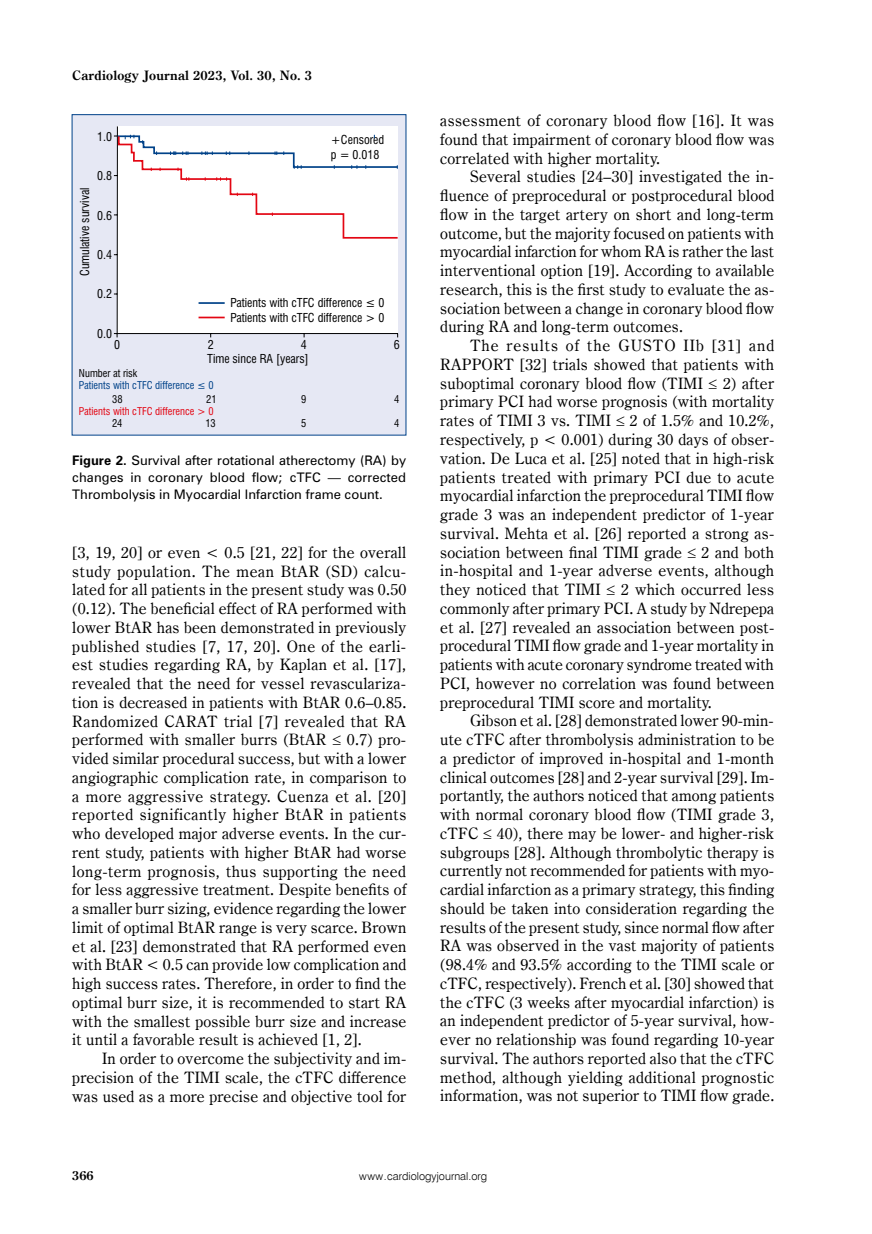
<style>
.page{position:relative;width:872px;height:1234px;background:#fff}
.page>*{position:absolute;margin:0;border:0;box-sizing:border-box;transform-origin:0 0}
.t1{font:15.75px/18.8px "Century Oldst EU";letter-spacing:.015em;color:#000;text-align:justify}
.t2{font:700 13.05px "Century Oldst EU";letter-spacing:.015em;color:#000}
.t3{font:700 12.75px "Century Oldst EU";color:#000}
.t4{font:12px/17.2px "Zurich PL";color:#000;text-align:justify}
.t5{font:12px/15.1px "Swis 721 Cn EU";color:#000}
.t6{font:10.95px "Swis 721 Lt EU";color:#000}
.t7{font:10.5px "Swis 721 Cn EU";color:#e30613}
.t8{font:10.5px "Swis 721 Cn EU";color:#004289}
.t9{font:10.5px "Swis 721 Cn EU";color:#000}
.s1{font-weight:700}
</style>
<div class="page">
<div style="left:72px;top:115px;width:334px;height:320px;background:#e6e8f4"></div>
<svg style="left:113px;top:126px;width:285px;height:212px;background:#fafafa"></svg>
<hr style="left:198px;top:302px;width:27px;height:2px;background:#004289">
<hr style="left:198px;top:316px;width:27px;height:2px;background:#e30613">
<svg style="left:116px;top:134px;width:282px;height:105px;background:#f8f4f6"></svg>
<svg style="left:367px;top:299px;width:7px;height:7px"></svg>
<p class="t2" style="left:72px;top:67px;width:241px">Cardiology Journal 2023, Vol. 30, No. 3</p>
<p class="t5" style="left:97px;top:129px;width:16px">1.0</p>
<p class="t5" style="left:77px;top:276px;width:90px;rotate:-90deg">Cumulative survival</p>
<p class="t5" style="left:97px;top:168px;width:16px">0.8</p>
<p class="t5" style="left:97px;top:207px;width:16px">0.6</p>
<p class="t5" style="left:97px;top:247px;width:16px">0.4</p>
<p class="t5" style="left:331px;top:133px;width:55px;line-height:14.4px">+Censored p = 0.018</p>
<p class="t5" style="left:97px;top:286px;width:16px">0.2</p>
<p class="t5" style="left:97px;top:326px;width:16px">0.0</p>
<p class="t5" style="left:114px;top:337px;width:7px">0</p>
<p class="t5" style="left:230px;top:294px;width:133px">Patients with cTFC difference</p>
<p class="t5" style="left:230px;top:294px;width:155px;text-align:right">0<br>Patients with cTFC difference &gt; 0</p>
<p class="t5" style="left:207px;top:338px;width:103px;line-height:13.8px">2<br>Time since RA [years]</p>
<p class="t5" style="left:301px;top:337px;width:7px">4</p>
<p class="t5" style="left:394px;top:337px;width:7px">6</p>
<p class="t9" style="left:79px;top:366px;width:60px">Number at risk</p>
<p class="t8" style="left:79px;top:378px;width:117px">Patients with cTFC difference</p>
<p class="t8" style="left:208px;top:378px;width:7px">0</p>
<p class="t7" style="left:79px;top:404px;width:136px">Patients with cTFC difference &gt; 0</p>
<p class="t9" style="left:112px;top:391px;width:12px">38</p>
<p class="t9" style="left:206px;top:391px;width:12px">21</p>
<p class="t9" style="left:301px;top:391px;width:7px">9</p>
<p class="t9" style="left:394px;top:391px;width:7px">4</p>
<p class="t9" style="left:112px;top:416px;width:12px">24</p>
<p class="t9" style="left:205px;top:416px;width:12px">13</p>
<p class="t9" style="left:301px;top:416px;width:7px">5</p>
<p class="t9" style="left:394px;top:416px;width:7px">4</p>
<p class="t4" style="left:72px;top:451px;width:335px"><span class="s1">Figure 2.</span> Survival after rotational atherectomy (RA) by changes in coronary blood flow; cTFC — corrected Thrombolysis in Myocardial Infarction frame count.</p>
<p class="t1" style="left:72px;top:543px;width:335px">[3, 19, 20] or even &lt; 0.5 [21, 22] for the overall study population. The mean BtAR (SD) calcu&shy;lated for all patients in the present study was 0.50 (0.12). The beneficial effect of RA performed with lower BtAR has been demonstrated in previously published studies [7, 17, 20]. One of the earli&shy;est studies regarding RA, by Kaplan et al. [17], revealed that the need for vessel revasculariza&shy;tion is decreased in patients with BtAR 0.6–0.85.<br>Randomized CARAT trial [7] revealed that RA performed with smaller burrs (BtAR ≤ 0.7) pro&shy;vided similar procedural success, but with a lower angiographic complication rate, in comparison to a more aggressive strategy. Cuenza et al. [20] reported significantly higher BtAR in patients who developed major adverse events. In the cur&shy;rent study, patients with higher BtAR had worse long-term prognosis, thus supporting the need for less aggressive treatment. Despite benefits of a smaller burr sizing, evidence regarding the lower limit of optimal BtAR range is very scarce. Brown et al. [23] demonstrated that RA performed even with BtAR &lt; 0.5 can provide low complication and high success rates. Therefore, in order to find the optimal burr size, it is recommended to start RA with the smallest possible burr size and increase it until a favorable result is achieved [1, 2].</p>
<p class="t1" style="left:72px;top:1049px;width:335px;text-indent:30px">In order to overcome the subjectivity and im&shy;precision of the TIMI scale, the cTFC difference was used as a more precise and objective tool for</p>
<p class="t1" style="left:440px;top:111px;width:335px">assessment of coronary blood flow [16]. It was found that impairment of coronary blood flow was correlated with higher mortality.</p>
<p class="t1" style="left:440px;top:168px;width:335px;text-indent:30px">Several studies [24–30] investigated the in&shy;fluence of preprocedural or postprocedural blood flow in the target artery on short and long-term outcome, but the majority focused on patients with myocardial infarction for whom RA is rather the last interventional option [19]. According to available research, this is the first study to evaluate the as&shy;sociation between a change in coronary blood flow during RA and long-term outcomes.</p>
<p class="t1" style="left:440px;top:336px;width:335px;text-indent:30px">The results of the GUSTO IIb [31] and RAPPORT [32] trials showed that patients with suboptimal coronary blood flow (TIMI ≤ 2) after primary PCI had worse prognosis (with mortality rates of TIMI 3 vs. TIMI ≤ 2 of 1.5% and 10.2%, respectively, p &lt; 0.001) during 30 days of obser&shy;vation. De Luca et al. [25] noted that in high-risk patients treated with primary PCI due to acute myocardial infarction the preprocedural TIMI flow grade 3 was an independent predictor of 1-year survival. Mehta et al. [26] reported a strong as&shy;sociation between final TIMI grade ≤ 2 and both in-hospital and 1-year adverse events, although they noticed that TIMI ≤ 2 which occurred less commonly after primary PCI. A study by Ndrepepa et al. [27] revealed an association between post&shy;procedural TIMI flow grade and 1-year mortality in patients with acute coronary syndrome treated with PCI, however no correlation was found between preprocedural TIMI score and mortality.</p>
<p class="t1" style="left:440px;top:711px;width:335px;text-indent:30px">Gibson et al. [28] demonstrated lower 90-min&shy;ute cTFC after thrombolysis administration to be a predictor of improved in-hospital and 1-month clinical outcomes [28] and 2-year survival [29]. Im&shy;portantly, the authors noticed that among patients with normal coronary blood flow (TIMI grade 3, cTFC ≤ 40), there may be lower- and higher-risk subgroups [28]. Although thrombolytic therapy is currently not recommended for patients with myo&shy;cardial infarction as a primary strategy, this finding should be taken into consideration regarding the results of the present study, since normal flow after RA was observed in the vast majority of patients (98.4% and 93.5% according to the TIMI scale or cTFC, respectively). French et al. [30] showed that the cTFC (3 weeks after myocardial infarction) is an independent predictor of 5-year survival, how&shy;ever no relationship was found regarding 10-year survival. The authors reported also that the cTFC method, although yielding additional prognostic information, was not superior to TIMI flow grade.</p>
<p class="t3" style="left:72px;top:1167px;width:23px">366</p>
<p class="t6" style="left:359px;top:1169px;width:129px">www.cardiologyjournal.org</p>
</div>
